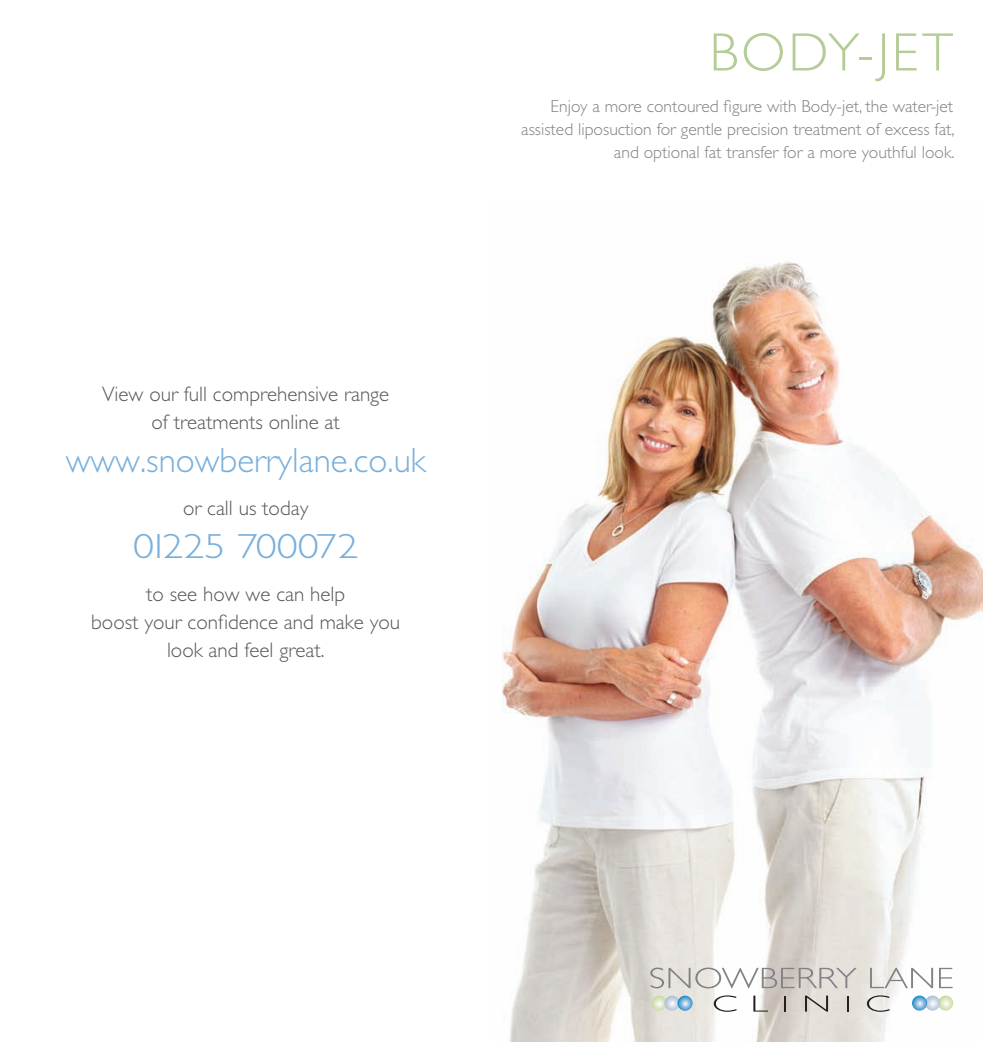
<style>
.page{position:relative;width:983px;height:1042px;background:#fff}
.page>*{position:absolute;margin:0;border:0;box-sizing:border-box;transform-origin:0 0}
.Titles{font:300 54.25px "Gill Sans";letter-spacing:.05em;color:#b4cc95}
.Body_Copy{font:300 35px "Gill Sans";color:#78afdc}
.Body_Copy-2{font:300 35px "Gill Sans";color:#78afdc;scale:1.2 1}
.Body_Copy-3{font:300 21px/28px "Gill Sans";color:#57585a;text-align:center}
.Main_Paragraph{font:300 17.5px/22.8px "Gill Sans";color:#808285;text-align:right}
</style>
<div class="page">
<img style="left:502px;top:261px;width:480px;height:781px">
<svg style="left:651px;top:995px;width:15px;height:15px"></svg>
<svg style="left:664px;top:995px;width:15px;height:15px"></svg>
<svg style="left:677px;top:995px;width:15px;height:15px"></svg>
<svg style="left:937px;top:995px;width:15px;height:15px"></svg>
<svg style="left:924px;top:995px;width:15px;height:15px"></svg>
<svg style="left:911px;top:995px;width:15px;height:15px"></svg>
<svg style="left:650px;top:967px;width:206px;height:21px"></svg>
<svg style="left:869px;top:967px;width:63px;height:21px"></svg>
<svg style="left:938px;top:968px;width:14px;height:20px"></svg>
<svg style="left:713px;top:995px;width:23px;height:17px"></svg>
<svg style="left:753px;top:995px;width:14px;height:16px"></svg>
<svg style="left:783px;top:995px;width:2px;height:16px"></svg>
<svg style="left:804px;top:995px;width:23px;height:16px"></svg>
<svg style="left:846px;top:995px;width:2px;height:16px"></svg>
<svg style="left:866px;top:995px;width:23px;height:17px"></svg>
<p class="Body_Copy-3" style="left:102px;top:380px;width:289px">View our full comprehensive range of treatments online at</p>
<p class="Body_Copy" style="left:66px;top:440px;width:363px">www.snowberrylane.co.uk</p>
<p class="Body_Copy-3" style="left:183px;top:494px;width:127px">or call us today</p>
<p class="Body_Copy-2" style="left:133px;top:526px;width:189px">01225 700072</p>
<p class="Body_Copy-3" style="left:91px;top:580px;width:310px">to see how we can help<br>boost your confidence and make you look and feel great.</p>
<p class="Titles" style="left:709px;top:22px;width:245px">Body-jet</p>
<p class="Main_Paragraph" style="left:521px;top:95px;width:434px">Enjoy a more contoured figure with Body-jet, the water-jet assisted liposuction for gentle precision treatment of excess fat, and optional fat transfer for a more youthful look.</p>
</div>
